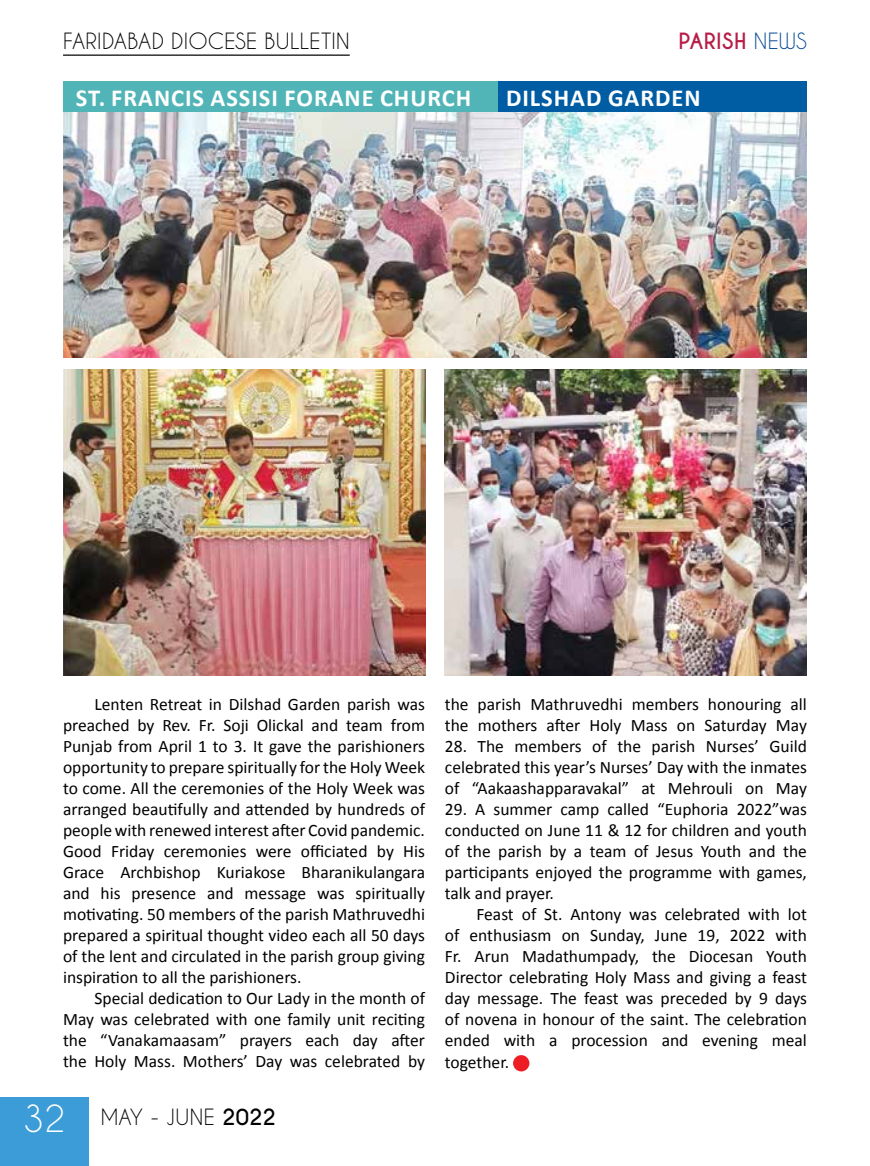
<style>
.page{position:relative;width:870px;height:1166px;background:#fff}
.page>*{position:absolute;margin:0;border:0;box-sizing:border-box;transform-origin:0 0}
.t1{font:700 24.5px "Calibri";letter-spacing:.04em;color:#fff}
.t2{font:21px "Caviar Dreams";letter-spacing:.01em;color:#000}
.t3{font:700 21px "Caviar Dreams";letter-spacing:.015em;color:#b61d47}
.t4{font:17.5px/21px "Calibri";color:#000;text-align:justify}
.s1{font-weight:400;color:#034694}
.s2{font-size:35px;color:#fff}
.s3{font-weight:700}
</style>
<div class="page">
<div style="left:0;top:1097px;width:88px;height:69px;background:#3c9cd7"></div>
<hr style="left:63px;top:55px;width:287px;height:1px;background:#000">
<img style="left:63px;top:369px;width:362px;height:307px">
<img style="left:63px;top:112px;width:743px;height:245px">
<div style="left:63px;top:82px;width:435px;height:30px;background:#51b4b6"></div>
<div style="left:498px;top:82px;width:308px;height:30px;background:#005da4"></div>
<div style="left:513px;top:1055px;width:16px;height:16px;background:#ed1d24;border-radius:50%"></div>
<img style="left:445px;top:369px;width:361px;height:307px">
<p class="t2" style="left:63px;top:29px;width:288px">FARIDABAD DIOCESE BULLETIN</p>
<p class="t3" style="left:678px;top:29px;width:130px">PARISH <span class="s1">NEWS</span></p>
<h1 class="t1" style="left:76px;top:82px;width:397px">ST. FRANCIS ASSISI FORANE CHURCH</h1>
<h1 class="t1" style="left:506px;top:82px;width:196px">DILSHAD GARDEN</h1>
<p class="t4" style="left:63px;top:693px;width:363px;text-indent:32px">Lenten Retreat in Dilshad Garden parish was preached by Rev. Fr. Soji Olickal and team from Punjab from April 1 to 3. It gave the parishioners opportunity to prepare spiritually for the Holy Week to come. All the ceremonies of the Holy Week was arranged beautifully and attended by hundreds of people with renewed interest after Covid pandemic.<br>Good Friday ceremonies were officiated by His Grace Archbishop Kuriakose Bharanikulangara and his presence and message was spiritually motivating. 50 members of the parish Mathruvedhi prepared a spiritual thought video each all 50 days of the lent and circulated in the parish group giving inspiration to all the parishioners.</p>
<p class="t4" style="left:63px;top:987px;width:363px;text-indent:32px">Special dedication to Our Lady in the month of May was celebrated with one family unit reciting the “Vanakamaasam” prayers each day after the Holy Mass. Mothers’ Day was celebrated by</p>
<p class="t2" style="left:23px;top:1104px;width:254px"><span class="s2">32</span> MAY - JUNE <span class="s3">2022</span></p>
<p class="t4" style="left:445px;top:693px;width:363px">the parish Mathruvedhi members honouring all the mothers after Holy Mass on Saturday May</p>
<p class="t4" style="left:445px;top:735px;width:363px">28. The members of the parish Nurses’ Guild celebrated this year’s Nurses’ Day with the inmates of “Aakaashapparavakal” at Mehrouli on May</p>
<p class="t4" style="left:445px;top:798px;width:363px">29. A summer camp called “Euphoria 2022”was conducted on June 11 &amp; 12 for children and youth of the parish by a team of Jesus Youth and the participants enjoyed the programme with games, talk and prayer.</p>
<p class="t4" style="left:445px;top:903px;width:363px;text-indent:32px">Feast of St. Antony was celebrated with lot of enthusiasm on Sunday, June 19, 2022 with Fr. Arun Madathumpady, the Diocesan Youth Director celebrating Holy Mass and giving a feast day message. The feast was preceded by 9 days of novena in honour of the saint. The celebration ended with a procession and evening meal together.</p>
</div>
